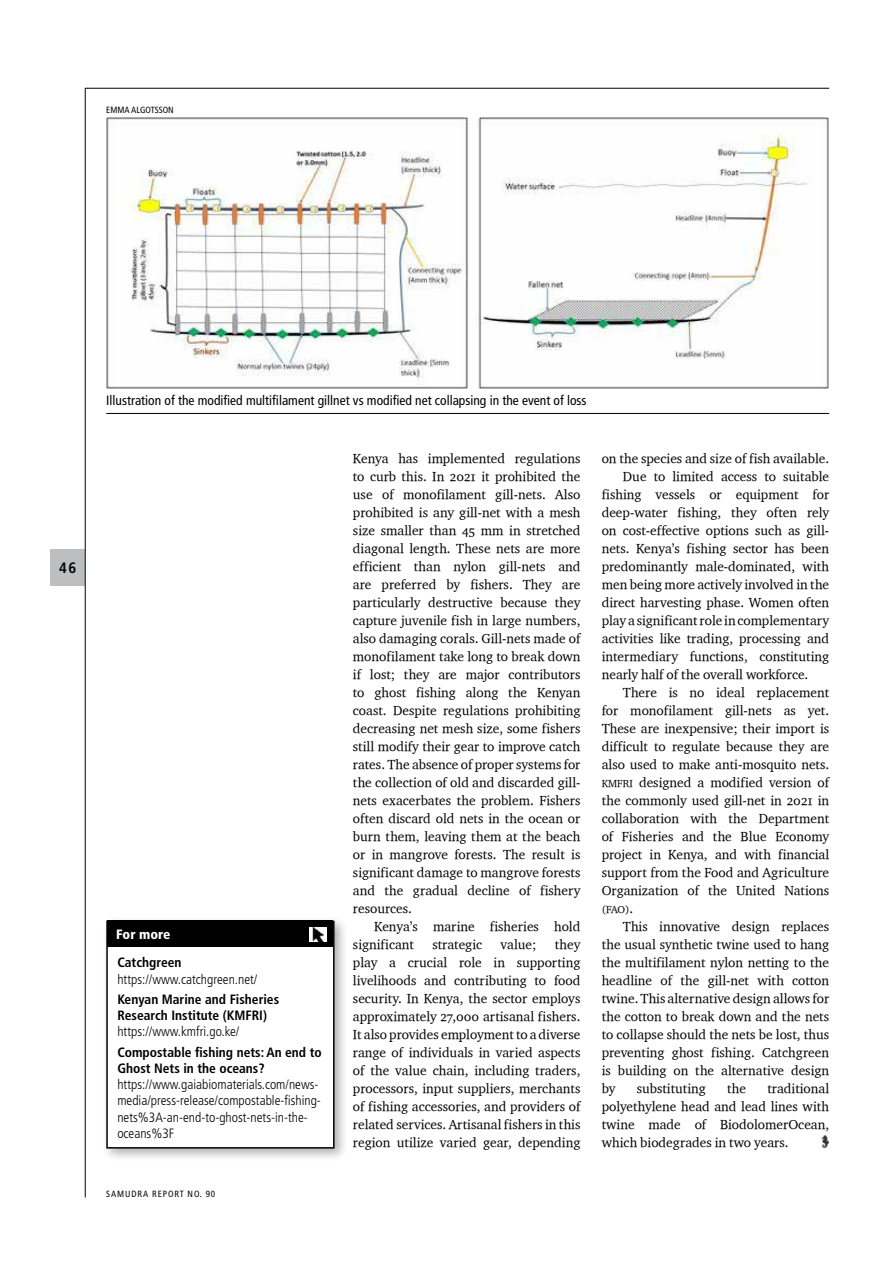
<style>
.page{position:relative;width:893px;height:1263px;background:#fff}
.page>*{position:absolute;margin:0;border:0;box-sizing:border-box;transform-origin:0 0}
.t1{font:700 condensed 15px "Frutiger LT Std";color:#000}
.t2{font:13.5px/18px "Charter OSITCTT";color:#000;text-align:justify}
.t3{font:300 condensed 13.5px/16.2px "Frutiger LT Std";color:#000}
.t4{font:700 condensed 13.5px/16.2px "Frutiger LT Std";color:#000}
.t5{font:condensed 13.5px "Frutiger LT Std";color:#000}
.t6{font:900 condensed 13.5px "Frutiger LT Std";color:#fff}
.t7{font:10.5px "Charter OSITCTT";color:#000}
.t8{font:condensed 9px "Frutiger LT Std";letter-spacing:.1em;color:#000}
.t9{font:condensed 9px "Frutiger LT Std";color:#000}
.s1{font-size:10.5px}
.s2{font-size:13.5px}
</style>
<div class="page">
<div style="left:51px;top:550px;width:34px;height:36px;background:#bcbec0"></div>
<hr style="left:85px;top:88px;width:1px;height:1109px;background:#000">
<hr style="left:85px;top:88px;width:744px;height:1px;background:#000">
<img style="left:821px;top:1135px;width:8px;height:13px">
<hr style="left:106px;top:413px;width:723px;height:1px;background:#000">
<img style="left:106px;top:117px;width:723px;height:272px">
<div style="left:101px;top:916px;width:247px;height:246px;background:#000;opacity:.3"></div>
<div style="left:107px;top:921px;width:227px;height:227px;background:#fff"></div>
<div style="left:106px;top:921px;width:229px;height:227px;border:2px solid #000"></div>
<div style="left:108px;top:921px;width:225px;height:26px;background:#000"></div>
<img style="left:310px;top:927px;width:17px;height:15px">
<p class="t9" style="left:106px;top:105px;width:69px">Emma Algotsson</p>
<p class="t1" style="left:59px;top:559px;width:19px">46</p>
<p class="t5" style="left:106px;top:392px;width:482px">Illustration of the modified multifilament gillnet vs modified net collapsing in the event of loss</p>
<p class="t6" style="left:116px;top:926px;width:56px">For more</p>
<p class="t4" style="left:117px;top:954px;width:66px">Catchgreen</p>
<p class="t3" style="left:117px;top:971px;width:142px">https://www.catchgreen.net/</p>
<p class="t4" style="left:117px;top:991px;width:163px">Kenyan Marine and Fisheries<br>Research Institute (KMFRI)</p>
<p class="t3" style="left:117px;top:1024px;width:123px">https://www.kmfri.go.ke/</p>
<p class="t4" style="left:117px;top:1044px;width:206px">Compostable fishing nets: An end to<br>Ghost Nets in the oceans?</p>
<p class="t3" style="left:117px;top:1077px;width:205px">https://www.gaiabiomaterials.com/news&shy;media/press-release/compostable-fishing&shy;nets%3A-an-end-to-ghost-nets-in-the&shy;oceans%3F</p>
<p class="t8" style="left:106px;top:1189px;width:110px">SAMUDRA Report No. 90</p>
<p class="t2" style="left:353px;top:449px;width:229px">Kenya has implemented regulations to curb this. In 2021 it prohibited the use of monofilament gill-nets. Also prohibited is any gill-net with a mesh size smaller than 45 mm in stretched diagonal length. These nets are more efficient than nylon gill-nets and are preferred by fishers. They are particularly destructive because they capture juvenile fish in large numbers, also damaging corals. Gill-nets made of monofilament take long to break down if lost; they are major contributors to ghost fishing along the Kenyan coast. Despite regulations prohibiting decreasing net mesh size, some fishers still modify their gear to improve catch rates. The absence of proper systems for the collection of old and discarded gill&shy;nets exacerbates the problem. Fishers often discard old nets in the ocean or burn them, leaving them at the beach or in mangrove forests. The result is significant damage to mangrove forests and the gradual decline of fishery resources.</p>
<p class="t2" style="left:353px;top:917px;width:229px;text-indent:21px">Kenya’s marine fisheries hold significant</p>
<p class="t2" style="left:353px;top:935px;width:229px;text-indent:202px">they play a crucial role in supporting livelihoods and contributing to food security. In Kenya, the sector employs approximately 27,000 artisanal fishers.<br>It also provides employment to a diverse range of individuals in varied aspects of the value chain, including traders, processors, input suppliers, merchants of fishing accessories, and providers of related services. Artisanal fishers in this region utilize varied gear, depending</p>
<p class="t2" style="left:432px;top:935px;width:51px">strategic</p>
<p class="t2" style="left:501px;top:935px;width:37px">value;</p>
<p class="t2" style="left:602px;top:449px;width:229px">on the species and size of fish available.</p>
<p class="t2" style="left:623px;top:467px;width:208px">Due to limited access to suitable</p>
<p class="t2" style="left:602px;top:485px;width:229px">fishing vessels or equipment for</p>
<p class="t2" style="left:602px;top:503px;width:229px">deep-water fishing, they often rely</p>
<p class="t2" style="left:602px;top:521px;width:229px">on cost-effective options such as gill-</p>
<p class="t2" style="left:602px;top:539px;width:229px">nets. Kenya’s fishing sector has been</p>
<p class="t2" style="left:602px;top:557px;width:229px">predominantly male-dominated, with</p>
<p class="t2" style="left:602px;top:575px;width:229px">men being more actively involved in the</p>
<p class="t2" style="left:602px;top:593px;width:229px">direct harvesting phase. Women often</p>
<p class="t2" style="left:602px;top:611px;width:229px">play a significant role in complementary</p>
<p class="t2" style="left:602px;top:629px;width:229px">activities like trading, processing and</p>
<p class="t2" style="left:602px;top:647px;width:229px">intermediary functions, constituting</p>
<p class="t2" style="left:602px;top:665px;width:208px">nearly half of the overall workforce.</p>
<p class="t2" style="left:623px;top:683px;width:208px">There is no ideal replacement</p>
<p class="t2" style="left:602px;top:701px;width:229px">for monofilament gill-nets as yet.</p>
<p class="t2" style="left:602px;top:719px;width:229px">These are inexpensive; their import is</p>
<p class="t2" style="left:602px;top:737px;width:229px">difficult to regulate because they are</p>
<p class="t2" style="left:602px;top:755px;width:229px">also used to make anti-mosquito nets.</p>
<p class="t2" style="left:602px;top:773px;width:229px"><span class="s1">KMFRI</span> designed a modified version of</p>
<p class="t2" style="left:602px;top:791px;width:229px">the commonly used gill-net in 2021 in</p>
<p class="t2" style="left:602px;top:809px;width:229px">collaboration with the Department</p>
<p class="t2" style="left:602px;top:827px;width:229px">of Fisheries and the Blue Economy</p>
<p class="t2" style="left:602px;top:845px;width:229px">project in Kenya, and with financial</p>
<p class="t2" style="left:602px;top:863px;width:229px">support from the Food and Agriculture</p>
<p class="t2" style="left:602px;top:881px;width:229px">Organization of the United Nations</p>
<p class="t7" style="left:602px;top:903px;width:33px">(FAO)<span class="s2">.</span></p>
<p class="t2" style="left:602px;top:917px;width:229px;text-indent:21px">This innovative design replaces the usual synthetic twine used to hang the multifilament nylon netting to the headline of the gill-net with cotton twine. This alternative design allows for the cotton to break down and the nets to collapse should the nets be lost, thus preventing ghost fishing. Catchgreen is building on the alternative design by</p>
<p class="t2" style="left:602px;top:1079px;width:229px;text-indent:166px">traditional polyethylene head and lead lines with twine made of BiodolomerOcean, which biodegrades in two years.</p>
<p class="t2" style="left:637px;top:1079px;width:71px">substituting</p>
<p class="t2" style="left:727px;top:1079px;width:20px">the</p>
</div>
